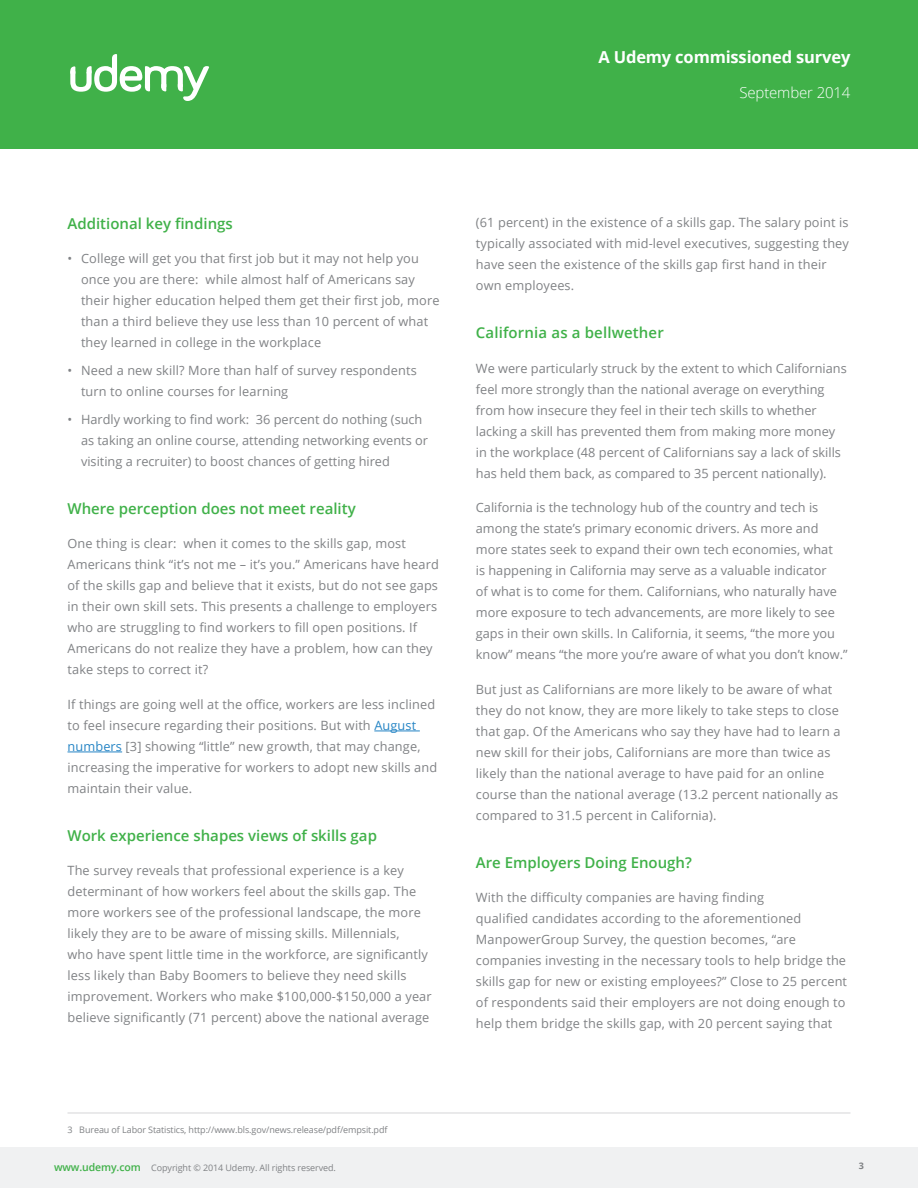
<style>
.page{position:relative;width:918px;height:1188px;background:#fff}
.page>*{position:absolute;margin:0;border:0;box-sizing:border-box;transform-origin:0 0}
.Udemy_-_Headline_Tex{font:700 16.5px "Open Sans";letter-spacing:-.01em;color:#fff}
.Udemy_-_Section_Head{font:600 15px "Open Sans";color:#40b149}
.Udemy_-_Headline_Tex-2{font:300 15px "Open Sans";letter-spacing:-.01em;color:#fff}
.Udemy_-_Body_Text_Me{font:12.75px/21px "Open Sans";letter-spacing:.01em;color:#808285}
.Udemy_-_Footer_Cite{font:9px "Open Sans";letter-spacing:-.01em;color:#808285}
.Udemy_-_Footer_Text{font:9px "Open Sans";letter-spacing:-.01em;color:#808285}
.Udemy_-_Footer_Text-2{font:700 9px "Open Sans";color:#808285}
.s1{color:#2685c5}
.s2{font-weight:600;font-size:10.5px;color:#40b149}
</style>
<div class="page">
<div style="left:0;top:0;width:918px;height:148px;background:#40b149"></div>
<div style="left:0;top:1148px;width:918px;height:40px;background:#f0f1f2"></div>
<hr style="left:374px;top:731px;width:46px;height:1px;background:#2685c5">
<hr style="left:68px;top:752px;width:54px;height:1px;background:#2685c5">
<svg style="left:70px;top:54px;width:139px;height:47px"></svg>
<hr style="left:68px;top:1113px;width:782px;height:1px;background:#d5d6d8">
<p class="Udemy_-_Headline_Tex" style="left:598px;top:46px;width:254px">A Udemy commissioned survey</p>
<p class="Udemy_-_Headline_Tex-2" style="left:739px;top:82px;width:113px">September 2014</p>
<p class="Udemy_-_Section_Head" style="left:68px;top:213px;width:167px">Additional key findings</p>
<p class="Udemy_-_Body_Text_Me" style="left:81px;top:248px;width:360px;text-indent:-14px">• College will get you that first job but it may not help you once you are there: while almost half of Americans say their higher education helped them get their first job, more than a third believe they use less than 10 percent of what they learned in college in the workplace</p>
<p class="Udemy_-_Body_Text_Me" style="left:81px;top:360px;width:337px;text-indent:-14px">• Need a new skill? More than half of survey respondents turn to online courses for learning</p>
<p class="Udemy_-_Body_Text_Me" style="left:81px;top:409px;width:349px;text-indent:-14px">• Hardly working to find work: 36 percent do nothing (such as taking an online course, attending networking events or visiting a recruiter) to boost chances of getting hired</p>
<p class="Udemy_-_Section_Head" style="left:68px;top:498px;width:290px">Where perception does not meet reality</p>
<p class="Udemy_-_Body_Text_Me" style="left:68px;top:533px;width:373px">One thing is clear: when it comes to the skills gap, most Americans think “it’s not me – it’s you.” Americans have heard of the skills gap and believe that it exists, but do not see gaps in their own skill sets. This presents a challenge to employers who are struggling to find workers to fill open positions. If Americans do not realize they have a problem, how can they take steps to correct it?</p>
<p class="Udemy_-_Body_Text_Me" style="left:68px;top:694px;width:371px">If things are going well at the office, workers are less inclined to feel insecure regarding their positions. But with <span class="s1">August numbers</span> [3] showing “little” new growth, that may change, increasing the imperative for workers to adopt new skills and maintain their value.</p>
<p class="Udemy_-_Section_Head" style="left:68px;top:825px;width:311px">Work experience shapes views of skills gap</p>
<p class="Udemy_-_Body_Text_Me" style="left:68px;top:860px;width:366px">The survey reveals that professional experience is a key determinant of how workers feel about the skills gap. The more workers see of the professional landscape, the more likely they are to be aware of missing skills. Millennials,<br>who have spent little time in the workforce, are significantly less likely than Baby Boomers to believe they need skills improvement. Workers who make $100,000-$150,000 a year believe significantly (71 percent) above the national average</p>
<p class="Udemy_-_Body_Text_Me" style="left:476px;top:212px;width:375px">(61 percent) in the existence of a skills gap. The salary point is typically associated with mid-level executives, suggesting they have seen the existence of the skills gap first hand in their own employees.</p>
<p class="Udemy_-_Section_Head" style="left:476px;top:323px;width:189px">California as a bellwether</p>
<p class="Udemy_-_Body_Text_Me" style="left:476px;top:357px;width:372px">We were particularly struck by the extent to which Californians feel more strongly than the national average on everything from how insecure they feel in their tech skills to whether lacking a skill has prevented them from making more money in the workplace (48 percent of Californians say a lack of skills has held them back, as compared to 35 percent nationally).</p>
<p class="Udemy_-_Body_Text_Me" style="left:476px;top:497px;width:373px">California is the technology hub of the country and tech is among the state’s primary economic drivers. As more and more states seek to expand their own tech economies, what<br>is happening in California may serve as a valuable indicator<br>of what is to come for them. Californians, who naturally have more exposure to tech advancements, are more likely to see gaps in their own skills. In California, it seems, “the more you know” means “the more you’re aware of what you don’t know.”</p>
<p class="Udemy_-_Body_Text_Me" style="left:476px;top:678px;width:366px">But just as Californians are more likely to be aware of what they do not know, they are more likely to take steps to close that gap. Of the Americans who say they have had to learn a new skill for their jobs, Californians are more than twice as likely than the national average to have paid for an online course than the national average (13.2 percent nationally as compared to 31.5 percent in California).</p>
<p class="Udemy_-_Section_Head" style="left:476px;top:852px;width:218px">Are Employers Doing Enough?</p>
<p class="Udemy_-_Body_Text_Me" style="left:476px;top:887px;width:373px">With the difficulty companies are having finding<br>qualified candidates according to the aforementioned ManpowerGroup Survey, the question becomes, “are companies investing in the necessary tools to help bridge the skills gap for new or existing employees?” Close to 25 percent of respondents said their employers are not doing enough to help them bridge the skills gap, with 20 percent saying that</p>
<p class="Udemy_-_Footer_Cite" style="left:68px;top:1124px;width:322px">3 Bureau of Labor Statistics, http://www.bls.gov/news.release/pdf/empsit.pdf</p>
<p class="Udemy_-_Footer_Text" style="left:54px;top:1161px;width:283px"><span class="s2">www.udemy.com</span> Copyright © 2014 Udemy. All rights reserved.</p>
<p class="Udemy_-_Footer_Text-2" style="left:859px;top:1160px;width:7px">3</p>
</div>
